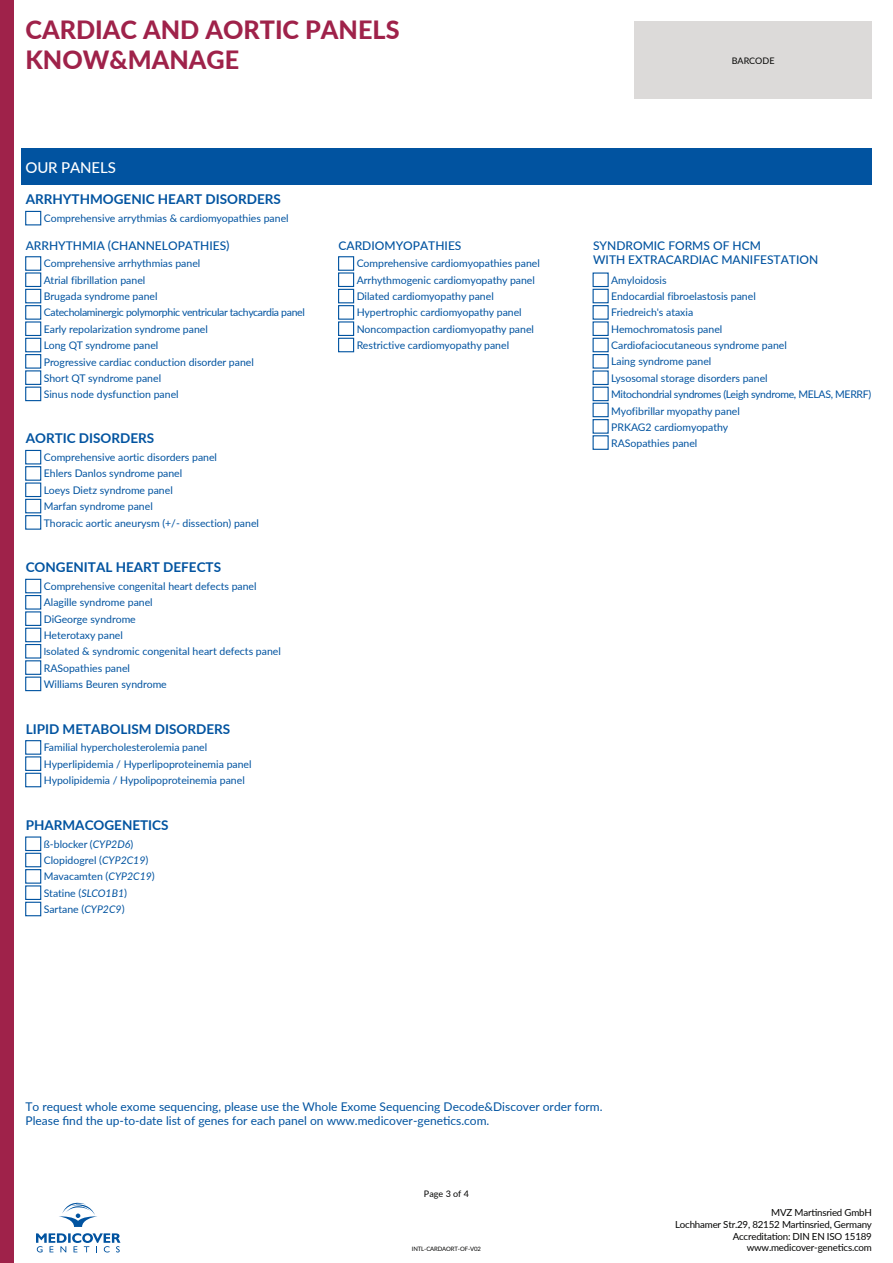
<style>
.page{position:relative;width:893px;height:1263px;background:#fff}
.page>*{position:absolute;margin:0;border:0;box-sizing:border-box;transform-origin:0 0}
.t1{font:800 25.2px/30.2px "Lato";color:#9f224a}
.t2{font:500 15px "Lato";letter-spacing:-.01em;color:#fff}
.t3{font:700 13.5px "Lato";color:#0153a0}
.t4{font:12px/14.4px "Lato";color:#0153a0}
.t5{font:500 12px/14.4px "Lato";color:#0153a0}
.t6{font:10.5px/16.4px "Lato";color:#0153a0}
.t7{font:9.75px/11.7px "Lato";letter-spacing:-.02em;color:#050504;text-align:right}
.t8{font:9px "Lato";color:#050504}
.t9{font:6px "Lato";letter-spacing:-.02em;color:#050504}
.s1{font-family:"Myriad Pro"}
.s2{font-style:italic}
</style>
<div class="page">
<div style="left:634px;top:21px;width:238px;height:78px;background:#dcdad9"></div>
<div style="left:0;top:0;width:14px;height:1263px;background:#9f224a"></div>
<div style="left:21px;top:149px;width:851px;height:36px;background:#0153a0"></div>
<div style="left:25px;top:211px;width:16px;height:14px;border:1px solid #0153a0"></div>
<div style="left:593px;top:272px;width:16px;height:15px;border:1px solid #0153a0"></div>
<div style="left:593px;top:289px;width:16px;height:14px;border:1px solid #0153a0"></div>
<div style="left:593px;top:305px;width:16px;height:15px;border:1px solid #0153a0"></div>
<div style="left:593px;top:321px;width:16px;height:15px;border:1px solid #0153a0"></div>
<div style="left:593px;top:338px;width:16px;height:14px;border:1px solid #0153a0"></div>
<div style="left:593px;top:354px;width:16px;height:15px;border:1px solid #0153a0"></div>
<div style="left:593px;top:370px;width:16px;height:15px;border:1px solid #0153a0"></div>
<div style="left:593px;top:387px;width:16px;height:14px;border:1px solid #0153a0"></div>
<div style="left:593px;top:403px;width:16px;height:14px;border:1px solid #0153a0"></div>
<div style="left:593px;top:419px;width:16px;height:15px;border:1px solid #0153a0"></div>
<div style="left:593px;top:435px;width:16px;height:15px;border:1px solid #0153a0"></div>
<div style="left:25px;top:256px;width:16px;height:15px;border:1px solid #0153a0"></div>
<div style="left:25px;top:272px;width:16px;height:15px;border:1px solid #0153a0"></div>
<div style="left:25px;top:289px;width:16px;height:14px;border:1px solid #0153a0"></div>
<div style="left:25px;top:305px;width:16px;height:15px;border:1px solid #0153a0"></div>
<div style="left:25px;top:321px;width:16px;height:15px;border:1px solid #0153a0"></div>
<div style="left:25px;top:338px;width:16px;height:14px;border:1px solid #0153a0"></div>
<div style="left:25px;top:354px;width:16px;height:15px;border:1px solid #0153a0"></div>
<div style="left:25px;top:370px;width:16px;height:15px;border:1px solid #0153a0"></div>
<div style="left:25px;top:387px;width:16px;height:14px;border:1px solid #0153a0"></div>
<div style="left:338px;top:256px;width:16px;height:15px;border:1px solid #0153a0"></div>
<div style="left:338px;top:272px;width:16px;height:15px;border:1px solid #0153a0"></div>
<div style="left:338px;top:289px;width:16px;height:14px;border:1px solid #0153a0"></div>
<div style="left:338px;top:305px;width:16px;height:15px;border:1px solid #0153a0"></div>
<div style="left:338px;top:321px;width:16px;height:15px;border:1px solid #0153a0"></div>
<div style="left:338px;top:338px;width:16px;height:14px;border:1px solid #0153a0"></div>
<div style="left:25px;top:579px;width:16px;height:14px;border:1px solid #0153a0"></div>
<div style="left:25px;top:595px;width:16px;height:15px;border:1px solid #0153a0"></div>
<div style="left:25px;top:611px;width:16px;height:15px;border:1px solid #0153a0"></div>
<div style="left:25px;top:628px;width:16px;height:14px;border:1px solid #0153a0"></div>
<div style="left:25px;top:644px;width:16px;height:14px;border:1px solid #0153a0"></div>
<div style="left:25px;top:660px;width:16px;height:15px;border:1px solid #0153a0"></div>
<div style="left:25px;top:676px;width:16px;height:15px;border:1px solid #0153a0"></div>
<div style="left:25px;top:836px;width:16px;height:15px;border:1px solid #0153a0"></div>
<div style="left:25px;top:853px;width:16px;height:14px;border:1px solid #0153a0"></div>
<div style="left:25px;top:869px;width:16px;height:15px;border:1px solid #0153a0"></div>
<div style="left:25px;top:885px;width:16px;height:15px;border:1px solid #0153a0"></div>
<div style="left:25px;top:902px;width:16px;height:14px;border:1px solid #0153a0"></div>
<div style="left:25px;top:450px;width:16px;height:14px;border:1px solid #0153a0"></div>
<div style="left:25px;top:466px;width:16px;height:15px;border:1px solid #0153a0"></div>
<div style="left:25px;top:482px;width:16px;height:15px;border:1px solid #0153a0"></div>
<div style="left:25px;top:499px;width:16px;height:14px;border:1px solid #0153a0"></div>
<div style="left:25px;top:515px;width:16px;height:15px;border:1px solid #0153a0"></div>
<div style="left:25px;top:740px;width:16px;height:15px;border:1px solid #0153a0"></div>
<div style="left:25px;top:756px;width:16px;height:15px;border:1px solid #0153a0"></div>
<div style="left:25px;top:773px;width:16px;height:14px;border:1px solid #0153a0"></div>
<svg style="left:59px;top:1202px;width:38px;height:25px"></svg>
<svg style="left:36px;top:1233px;width:84px;height:19px"></svg>
<h1 class="t1" style="left:25px;top:14px;width:376px">CARDIAC AND AORTIC PANELS<br>KNOW&amp;MANAGE</h1>
<h2 class="t2" style="left:26px;top:156px;width:92px">OUR PANELS</h2>
<p class="t3" style="left:26px;top:189px;width:257px">ARRHYTHMOGENIC HEART DISORDERS</p>
<p class="t6" style="left:44px;top:209px;width:246px">Comprehensive arrythmias &amp; cardiomyopathies panel</p>
<p class="t5" style="left:26px;top:238px;width:205px">ARRHYTHMIA (CHANNELOPATHIES)</p>
<p class="t6" style="left:44px;top:255px;width:263px">Comprehensive arrhythmias panel<br>Atrial fibrillation panel<br>Brugada syndrome panel<br>Catecholaminergic polymorphic ventricular tachycardia panel Early repolarization syndrome panel<br>Long QT syndrome panel<br>Progressive cardiac conduction disorder panel<br>Short QT syndrome panel<br>Sinus node dysfunction panel</p>
<p class="t3" style="left:26px;top:429px;width:130px">AORTIC DISORDERS</p>
<p class="t6" style="left:44px;top:449px;width:217px">Comprehensive aortic disorders panel<br>Ehlers Danlos syndrome panel<br>Loeys Dietz syndrome panel<br>Marfan syndrome panel<br>Thoracic aortic aneurysm (+/- dissection) panel</p>
<p class="t3" style="left:26px;top:557px;width:197px">CONGENITAL HEART DEFECTS</p>
<p class="t6" style="left:44px;top:577px;width:239px">Comprehensive congenital heart defects panel<br>Alagille syndrome panel<br>DiGeorge syndrome<br>Heterotaxy panel<br><span class="s1">I</span>solated &amp; syndromic congenital heart defects panel<br>RASopathies panel<br>Williams Beuren syndrome</p>
<p class="t3" style="left:26px;top:719px;width:206px">LIPID METABOLISM DISORDERS</p>
<p class="t6" style="left:44px;top:739px;width:209px">Familial hypercholesterolemia panel<br>Hyperlipidemia / Hyperlipoproteinemia panel<br>Hypolipidemia / Hypolipoproteinemia panel</p>
<p class="t3" style="left:26px;top:815px;width:144px">PHARMACOGENETICS</p>
<p class="t6" style="left:44px;top:835px;width:113px">ß-blocker (<span class="s2">CYP2D6</span>)<br>Clopidogrel (<span class="s2">CYP2C19</span>)<br>Mavacamten (<span class="s2">CYP2C19</span>)<br>Statine (<span class="s2">SLCO1B1</span>)<br>Sartane (<span class="s2">CYP2C9</span>)</p>
<p class="t5" style="left:339px;top:238px;width:124px">CARDIOMYOPATHIES</p>
<p class="t6" style="left:357px;top:255px;width:185px">Comprehensive cardiomyopathies panel Arrhythmogenic cardiomyopathy panel Dilated cardiomyopathy panel Hypertrophic cardiomyopathy panel Noncompaction cardiomyopathy panel Restrictive cardiomyopathy panel</p>
<p class="t8" style="left:732px;top:54px;width:44px">BARCODE</p>
<p class="t5" style="left:593px;top:238px;width:227px">SYNDROMIC FORMS OF HCM<br>WITH EXTRACARDIAC MANIFESTATION</p>
<p class="t6" style="left:611px;top:271px;width:262px">Amyloidosis<br>Endocardial fibroelastosis panel<br>Friedreich's ataxia<br>Hemochromatosis panel<br>Cardiofaciocutaneous syndrome panel<br>Laing syndrome panel<br>Lysosomal storage disorders panel<br>Mitochondrial syndromes (Leigh syndrome, MELAS, MERRF)<br>Myofibrillar myopathy panel<br>PRKAG2 cardiomyopathy<br>RASopathies panel</p>
<p class="t4" style="left:26px;top:1098px;width:579px">To request whole exome sequencing, please use the Whole Exome Sequencing Decode&amp;Discover order form.<br>Please find the up-to-date list of genes for each panel on www.medicover-genetics.com.</p>
<p class="t8" style="left:424px;top:1187px;width:47px">Page 3 of 4</p>
<p class="t9" style="left:412px;top:1245px;width:71px">INTL-CARDAORT-OF-V02</p>
<p class="t7" style="left:675px;top:1206px;width:198px">MVZ Martinsried GmbH<br>Lochhamer Str.29, 82152 Martinsried, Germany<br>Accreditation: DIN EN ISO 15189 www.medicover-genetics.com</p>
</div>
